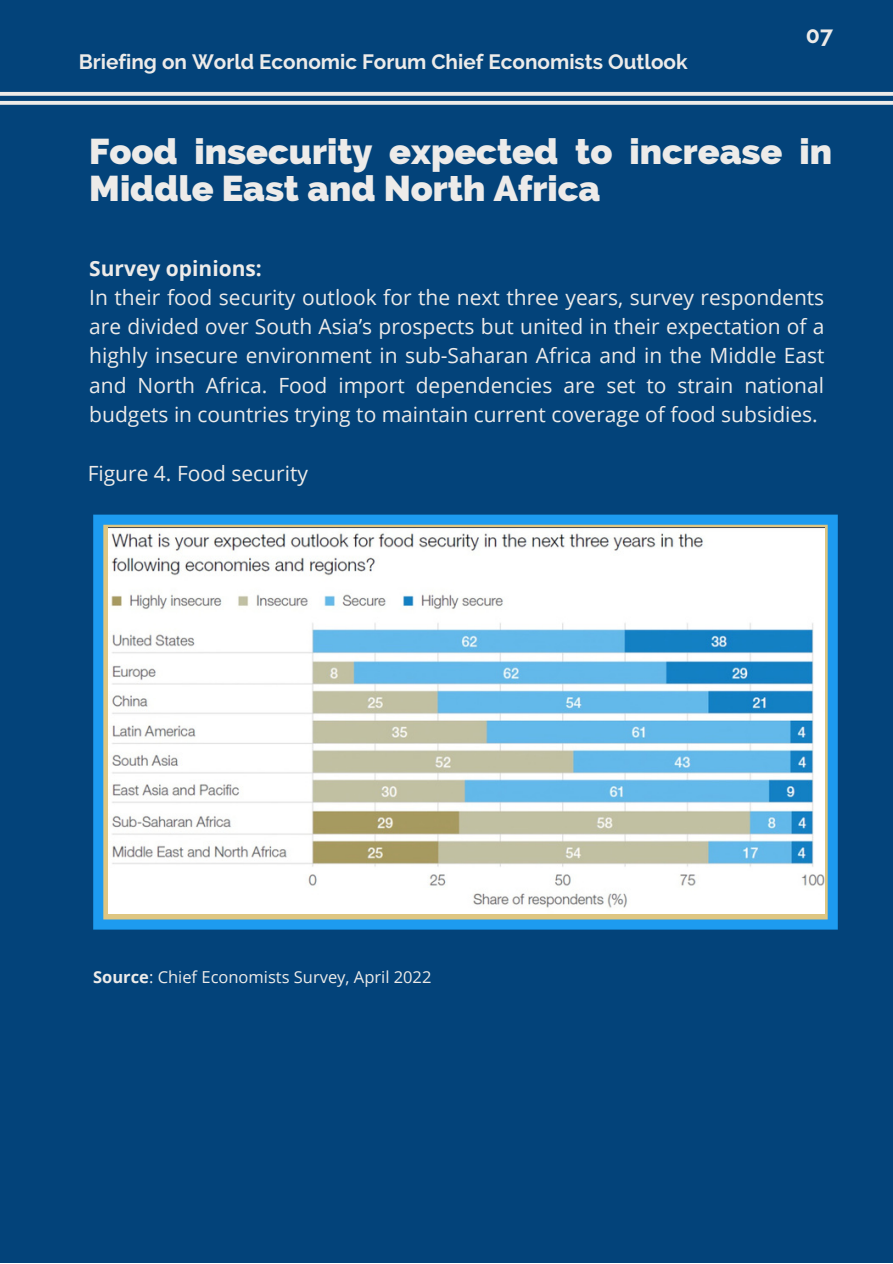
<style>
.page{position:relative;width:893px;height:1264px;background:#fff}
.page>*{position:absolute;margin:0;border:0;box-sizing:border-box;transform-origin:0 0}
.t1{font:800 36px/37px "Raleway";color:#edebe9}
.t2{font:700 23.1px "Raleway";color:#edebe9}
.t3{font:21px/29.2px "Open Sans";color:#edebe9;text-align:justify}
.t4{font:700 21px "Open Sans";color:#edebe9}
.t5{font:700 20.7px "Raleway";color:#edebe9}
.t6{font:16.5px "Open Sans";color:#edebe9}
.s1{font-weight:700}
</style>
<div class="page">
<div style="left:0;top:0;width:892px;height:1262px;background:#03437a"></div>
<svg style="left:0;top:91px;width:892px;height:14px"></svg>
<svg style="left:93px;top:514px;width:744px;height:415px;background:#55a4cc"></svg>
<img style="left:108px;top:528px;width:716px;height:385px">
<p class="t5" style="left:79px;top:49px;width:610px">Briefing on World Economic Forum Chief Economists Outlook</p>
<p class="t2" style="left:805px;top:21px;width:29px">07</p>
<h1 class="t1" style="left:89px;top:132px;width:744px">Food insecurity expected to increase in<br>Middle East and North Africa</h1>
<p class="t4" style="left:89px;top:253px;width:174px">Survey opinions:</p>
<p class="t3" style="left:89px;top:282px;width:737px">In their food security outlook for the next three years, survey respondents are divided over South Asia’s prospects but united in their expectation of a highly insecure environment in sub-Saharan Africa and in the Middle East and North Africa. Food import dependencies are set to strain national budgets in countries trying to maintain current coverage of food subsidies.</p>
<p class="t3" style="left:88px;top:458px;width:222px">Figure 4. Food security</p>
<p class="t6" style="left:93px;top:965px;width:340px"><span class="s1">Source</span>: Chief Economists Survey, April 2022</p>
</div>
